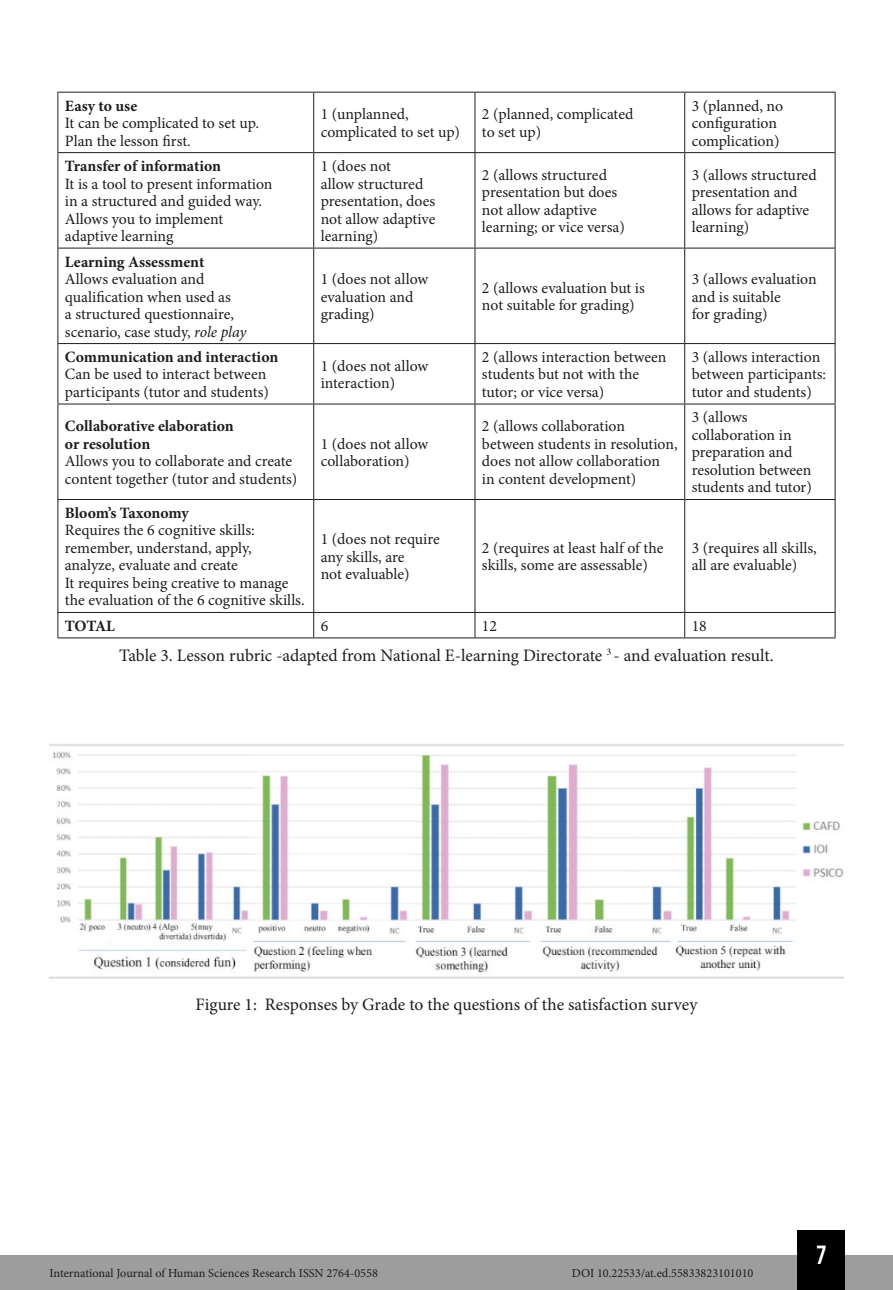
<style>
.page{position:relative;width:893px;height:1290px;background:#fff}
.page>*{position:absolute;margin:0;border:0;box-sizing:border-box;transform-origin:0 0}
.t1{font:26.25px "Bebas Kai";color:#fff}
.t2{font:17.5px "Minion Pro";color:#1d1d1b}
.t3{font:15.75px/17.5px "Minion Pro";color:#1d1d1b}
.t4{font:700 15.75px/17.5px "Minion Pro";letter-spacing:-.005em;color:#1d1d1b}
.t5{font:12.25px "Minion Pro";color:#1d1d1b}
.s1{font-style:italic}
</style>
<div class="page">
<div style="left:0;top:1255px;width:893px;height:35px;background:#9d9d9d"></div>
<div style="left:797px;top:1230px;width:48px;height:60px;background:#000"></div>
<hr style="left:57px;top:92px;width:257px;height:1px;background:#1d1d1b">
<hr style="left:57px;top:93px;width:1px;height:59px;background:#1d1d1b">
<hr style="left:314px;top:92px;width:161px;height:1px;background:#1d1d1b">
<hr style="left:313px;top:93px;width:1px;height:59px;background:#1d1d1b">
<hr style="left:475px;top:92px;width:210px;height:1px;background:#1d1d1b">
<hr style="left:475px;top:93px;width:1px;height:59px;background:#1d1d1b">
<hr style="left:685px;top:92px;width:150px;height:1px;background:#1d1d1b">
<hr style="left:684px;top:93px;width:1px;height:59px;background:#1d1d1b">
<hr style="left:835px;top:93px;width:1px;height:59px;background:#1d1d1b">
<hr style="left:57px;top:152px;width:257px;height:1px;background:#1d1d1b">
<hr style="left:57px;top:153px;width:1px;height:95px;background:#1d1d1b">
<hr style="left:314px;top:152px;width:161px;height:1px;background:#1d1d1b">
<hr style="left:313px;top:153px;width:1px;height:95px;background:#1d1d1b">
<hr style="left:475px;top:152px;width:210px;height:1px;background:#1d1d1b">
<hr style="left:475px;top:153px;width:1px;height:95px;background:#1d1d1b">
<hr style="left:685px;top:152px;width:150px;height:1px;background:#1d1d1b">
<hr style="left:684px;top:153px;width:1px;height:95px;background:#1d1d1b">
<hr style="left:835px;top:153px;width:1px;height:95px;background:#1d1d1b">
<hr style="left:57px;top:248px;width:257px;height:1px;background:#1d1d1b">
<hr style="left:57px;top:248px;width:1px;height:95px;background:#1d1d1b">
<hr style="left:314px;top:248px;width:161px;height:1px;background:#1d1d1b">
<hr style="left:313px;top:248px;width:1px;height:95px;background:#1d1d1b">
<hr style="left:475px;top:248px;width:210px;height:1px;background:#1d1d1b">
<hr style="left:475px;top:248px;width:1px;height:95px;background:#1d1d1b">
<hr style="left:685px;top:248px;width:150px;height:1px;background:#1d1d1b">
<hr style="left:684px;top:248px;width:1px;height:95px;background:#1d1d1b">
<hr style="left:835px;top:248px;width:1px;height:95px;background:#1d1d1b">
<hr style="left:57px;top:343px;width:257px;height:1px;background:#1d1d1b">
<hr style="left:57px;top:344px;width:1px;height:60px;background:#1d1d1b">
<hr style="left:314px;top:343px;width:161px;height:1px;background:#1d1d1b">
<hr style="left:313px;top:344px;width:1px;height:60px;background:#1d1d1b">
<hr style="left:475px;top:343px;width:210px;height:1px;background:#1d1d1b">
<hr style="left:475px;top:344px;width:1px;height:60px;background:#1d1d1b">
<hr style="left:685px;top:343px;width:150px;height:1px;background:#1d1d1b">
<hr style="left:684px;top:344px;width:1px;height:60px;background:#1d1d1b">
<hr style="left:835px;top:344px;width:1px;height:60px;background:#1d1d1b">
<hr style="left:57px;top:404px;width:257px;height:1px;background:#1d1d1b">
<hr style="left:57px;top:404px;width:1px;height:95px;background:#1d1d1b">
<hr style="left:314px;top:404px;width:161px;height:1px;background:#1d1d1b">
<hr style="left:313px;top:404px;width:1px;height:95px;background:#1d1d1b">
<hr style="left:475px;top:404px;width:210px;height:1px;background:#1d1d1b">
<hr style="left:475px;top:404px;width:1px;height:95px;background:#1d1d1b">
<hr style="left:685px;top:404px;width:150px;height:1px;background:#1d1d1b">
<hr style="left:684px;top:404px;width:1px;height:95px;background:#1d1d1b">
<hr style="left:835px;top:404px;width:1px;height:95px;background:#1d1d1b">
<hr style="left:57px;top:499px;width:257px;height:1px;background:#1d1d1b">
<hr style="left:57px;top:500px;width:1px;height:112px;background:#1d1d1b">
<hr style="left:314px;top:499px;width:161px;height:1px;background:#1d1d1b">
<hr style="left:313px;top:500px;width:1px;height:112px;background:#1d1d1b">
<hr style="left:475px;top:499px;width:210px;height:1px;background:#1d1d1b">
<hr style="left:475px;top:500px;width:1px;height:112px;background:#1d1d1b">
<hr style="left:685px;top:499px;width:150px;height:1px;background:#1d1d1b">
<hr style="left:684px;top:500px;width:1px;height:112px;background:#1d1d1b">
<hr style="left:835px;top:500px;width:1px;height:112px;background:#1d1d1b">
<hr style="left:57px;top:612px;width:257px;height:1px;background:#1d1d1b">
<svg style="left:57px;top:613px;width:1px;height:24px"></svg>
<hr style="left:314px;top:612px;width:161px;height:1px;background:#1d1d1b">
<svg style="left:313px;top:613px;width:1px;height:24px"></svg>
<hr style="left:475px;top:612px;width:210px;height:1px;background:#1d1d1b">
<svg style="left:475px;top:613px;width:1px;height:24px"></svg>
<hr style="left:685px;top:612px;width:150px;height:1px;background:#1d1d1b">
<svg style="left:684px;top:613px;width:1px;height:24px"></svg>
<svg style="left:835px;top:613px;width:1px;height:24px"></svg>
<hr style="left:57px;top:637px;width:257px;height:1px;background:#1d1d1b">
<hr style="left:314px;top:637px;width:161px;height:1px;background:#1d1d1b">
<hr style="left:475px;top:637px;width:210px;height:1px;background:#1d1d1b">
<hr style="left:685px;top:637px;width:150px;height:1px;background:#1d1d1b">
<img style="left:49px;top:744px;width:795px;height:235px">
<p class="t4" style="left:65px;top:97px;width:74px">Easy to use</p>
<p class="t3" style="left:65px;top:114px;width:196px">It can be complicated to set up.<br>Plan the lesson first.</p>
<p class="t3" style="left:321px;top:106px;width:141px">1 (unplanned, complicated to set up)</p>
<p class="t3" style="left:482px;top:106px;width:153px">2 (planned, complicated to set up)</p>
<p class="t3" style="left:692px;top:97px;width:93px">3 (planned, no configuration complication)</p>
<p class="t4" style="left:65px;top:157px;width:158px">Transfer of information</p>
<p class="t3" style="left:65px;top:175px;width:209px">It is a tool to present information in a structured and guided way.<br>Allows you to implement adaptive learning</p>
<p class="t3" style="left:321px;top:157px;width:116px">1 (does not<br>allow structured presentation, does not allow adaptive learning)</p>
<p class="t3" style="left:482px;top:166px;width:144px">2 (allows structured presentation but does not allow adaptive learning; or vice versa)</p>
<p class="t3" style="left:692px;top:166px;width:127px">3 (allows structured presentation and allows for adaptive learning)</p>
<p class="t4" style="left:65px;top:252px;width:141px">Learning Assessment</p>
<p class="t3" style="left:65px;top:270px;width:183px">Allows evaluation and qualification when used as<br>a structured questionnaire, scenario, case study, <span class="s1">role play</span></p>
<p class="t3" style="left:321px;top:270px;width:109px">1 (does not allow evaluation and grading)</p>
<p class="t3" style="left:482px;top:279px;width:164px">2 (allows evaluation but is not suitable for grading)</p>
<p class="t3" style="left:692px;top:270px;width:127px">3 (allows evaluation and is suitable<br>for grading)</p>
<p class="t4" style="left:65px;top:348px;width:215px">Communication and interaction</p>
<p class="t3" style="left:65px;top:366px;width:206px">Can be used to interact between participants (tutor and students)</p>
<p class="t3" style="left:321px;top:357px;width:109px">1 (does not allow interaction)</p>
<p class="t3" style="left:482px;top:348px;width:186px">2 (allows interaction between students but not with the tutor; or vice versa)</p>
<p class="t3" style="left:692px;top:348px;width:136px">3 (allows interaction between participants: tutor and students)</p>
<p class="t4" style="left:65px;top:417px;width:170px">Collaborative elaboration or resolution</p>
<p class="t3" style="left:65px;top:452px;width:234px">Allows you to collaborate and create content together (tutor and students)</p>
<p class="t3" style="left:482px;top:417px;width:197px">2 (allows collaboration between students in resolution, does not allow collaboration<br>in content development)</p>
<p class="t3" style="left:692px;top:409px;width:122px">3 (allows collaboration in preparation and resolution between students and tutor)</p>
<p class="t3" style="left:321px;top:435px;width:109px">1 (does not allow collaboration)</p>
<p class="t4" style="left:65px;top:504px;width:126px">Bloom’s Taxonomy</p>
<p class="t3" style="left:65px;top:522px;width:241px">Requires the 6 cognitive skills: remember, understand, apply, analyze, evaluate and create<br>It requires being creative to manage the evaluation of the 6 cognitive skills.</p>
<p class="t3" style="left:321px;top:530px;width:121px">1 (does not require any skills, are<br>not evaluable)</p>
<p class="t3" style="left:482px;top:539px;width:183px">2 (requires at least half of the skills, some are assessable)</p>
<p class="t3" style="left:692px;top:539px;width:127px">3 (requires all skills, all are evaluable)</p>
<p class="t4" style="left:65px;top:617px;width:52px">TOTAL</p>
<p class="t3" style="left:321px;top:617px;width:9px">6</p>
<p class="t3" style="left:482px;top:617px;width:17px">12</p>
<p class="t3" style="left:692px;top:617px;width:17px">18</p>
<p class="t2" style="left:119px;top:643px;width:656px">Table 3. Lesson rubric -adapted from National E-learning Directorate <sup>3</sup> - and evaluation result.</p>
<p class="t2" style="left:196px;top:992px;width:503px">Figure 1: Responses by Grade to the questions of the satisfaction survey</p>
<p class="t5" style="left:50px;top:1265px;width:330px">International Journal of Human Sciences Research ISSN 2764-0558</p>
<p class="t5" style="left:572px;top:1265px;width:183px">DOI 10.22533/at.ed.55833823101010</p>
<h1 class="t1" style="left:817px;top:1241px;width:11px">7</h1>
</div>
